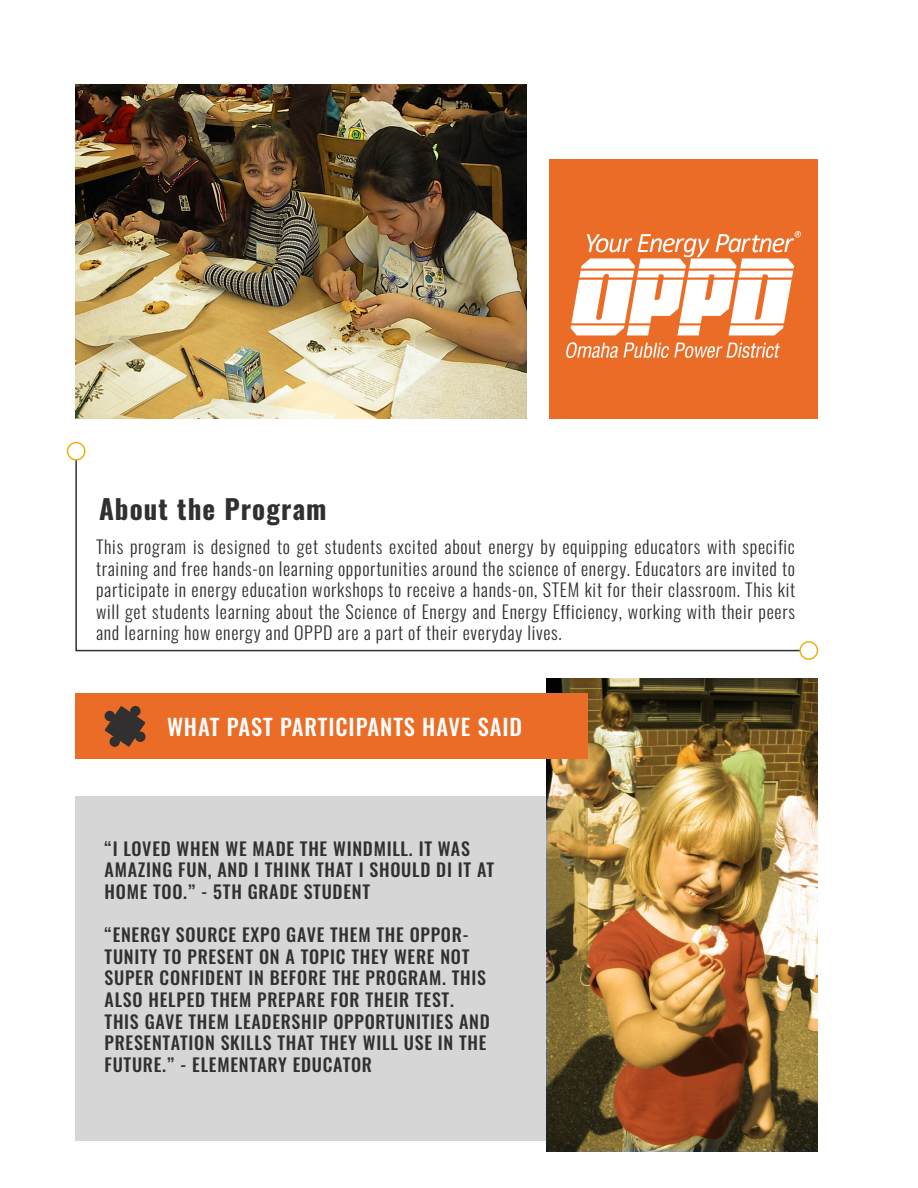
<style>
.page{position:relative;width:918px;height:1188px;background:#fff}
.page>*{position:absolute;margin:0;border:0;box-sizing:border-box;transform-origin:0 0}
.t1{font:700 27px "Oswald";letter-spacing:.04em;color:#312f30}
.t2{font:500 22.5px "Oswald";letter-spacing:.04em;color:#fff}
.t3{font:300 18px/21.6px "Oswald";letter-spacing:.04em;color:#312f30;text-align:justify}
.t4{font:500 18px/21.6px "Oswald";letter-spacing:.04em;color:#312f30}
</style>
<div class="page">
<div style="left:75px;top:796px;width:513px;height:345px;background:#d6d6d6"></div>
<img style="left:75px;top:84px;width:451px;height:334px">
<img style="left:549px;top:678px;width:269px;height:472px">
<div style="left:75px;top:694px;width:513px;height:65px;background:#eb6c26"></div>
<div style="left:549px;top:159px;width:269px;height:259px;background:#eb6c26"></div>
<img style="left:567px;top:231px;width:233px;height:127px">
<svg style="left:75px;top:461px;width:724px;height:191px"></svg>
<div style="left:67px;top:442px;width:19px;height:19px;border:2px solid #eab116;border-radius:50%"></div>
<div style="left:799px;top:641px;width:19px;height:19px;border:2px solid #eab116;border-radius:50%"></div>
<svg style="left:104px;top:706px;width:42px;height:41px"></svg>
<h1 class="t1" style="left:99px;top:495px;width:229px">About the Program</h1>
<p class="t3" style="left:96px;top:534px;width:701px">This program is designed to get students excited about energy by equipping educators with specific training and free hands-on learning opportunities around the science of energy. Educators are invited to participate in energy education workshops to receive a hands-on, STEM kit for their classroom. This kit will get students learning about the Science of Energy and Energy Efficiency, working with their peers and learning how energy and OPPD are a part of their everyday lives.</p>
<p class="t2" style="left:167px;top:715px;width:356px">WHAT PAST PARTICIPANTS HAVE SAID</p>
<p class="t4" style="left:105px;top:839px;width:391px">“I LOVED WHEN WE MADE THE WINDMILL. IT WAS<br>AMAZING FUN, AND I THINK THAT I SHOULD DI IT AT<br>HOME TOO.” - 5TH GRADE STUDENT</p>
<p class="t4" style="left:105px;top:925px;width:387px">“ENERGY SOURCE EXPO GAVE THEM THE OPPOR-TUNITY TO PRESENT ON A TOPIC THEY WERE NOT SUPER CONFIDENT IN BEFORE THE PROGRAM. THIS ALSO HELPED THEM PREPARE FOR THEIR TEST.<br>THIS GAVE THEM LEADERSHIP OPPORTUNITIES AND PRESENTATION SKILLS THAT THEY WILL USE IN THE FUTURE.” - ELEMENTARY EDUCATOR</p>
</div>
